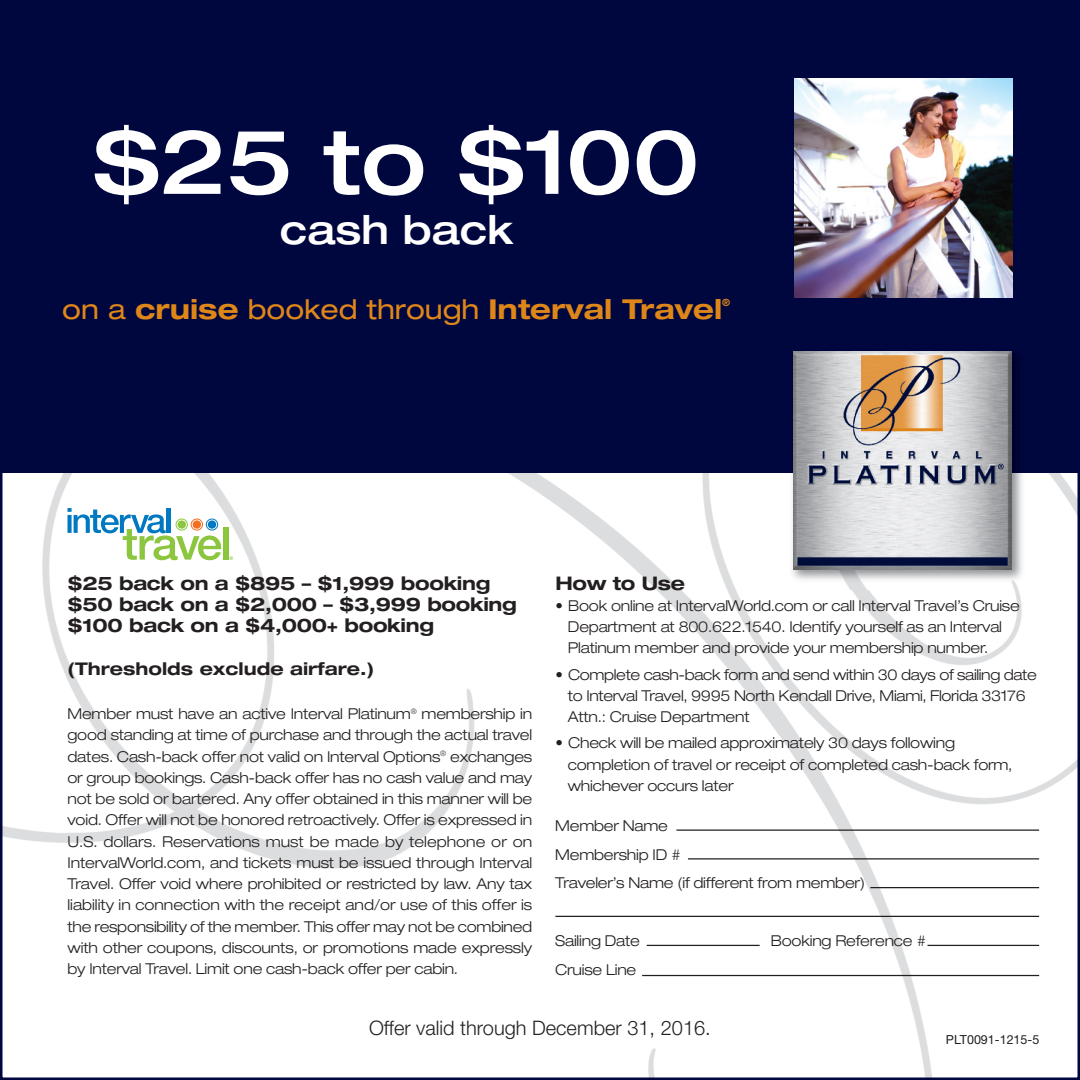
<style>
.page{position:relative;width:1080px;height:1080px;background:#fff}
.page>*{position:absolute;margin:0;border:0;box-sizing:border-box;transform-origin:0 0}
.t1{font:500 expanded 90px "Helvetica Neue";color:#fff}
.t2{font:500 expanded 40px "Helvetica Neue";color:#fff}
.t3{font:700 expanded 27.5px "Helvetica Neue";color:#df8619}
.t4{font:300 20px "Helvetica Neue";color:#231f20}
.t5{font:700 expanded 18.75px/21.2px "Helvetica Neue";letter-spacing:-.015em;color:#231f20}
.t6{font:700 expanded 17.5px "Helvetica Neue";color:#231f20}
.t7{font:300 expanded 15px/21.2px "Helvetica Neue";letter-spacing:-.015em;color:#231f20}
.t8{font:12.5px "Helvetica Neue";color:#231f20}
.t9{font:700 expanded 10px "Helvetica Neue";color:#df8619}
.s1{font-weight:400}
</style>
<div class="page">
<img style="left:3px;top:472px;width:1074px;height:605px">
<div style="left:0;top:0;width:1080px;height:472px;background:#00073f"></div>
<img style="left:784px;top:351px;width:248px;height:238px">
<img style="left:794px;top:351px;width:218px;height:218px">
<svg style="left:998px;top:464px;width:6px;height:5px"></svg>
<img style="left:794px;top:79px;width:218px;height:218px">
<svg style="left:229px;top:556px;width:4px;height:4px"></svg>
<svg style="left:68px;top:508px;width:154px;height:52px"></svg>
<div style="left:223px;top:527px;width:5px;height:33px;background:#8bc63e"></div>
<hr style="left:676px;top:830px;width:363px;height:1px;background:#231f20">
<hr style="left:688px;top:858px;width:351px;height:2px;background:#231f20">
<hr style="left:870px;top:887px;width:169px;height:1px;background:#231f20">
<hr style="left:555px;top:916px;width:484px;height:1px;background:#231f20">
<hr style="left:647px;top:945px;width:113px;height:1px;background:#231f20">
<hr style="left:928px;top:945px;width:111px;height:1px;background:#231f20">
<hr style="left:642px;top:975px;width:397px;height:1px;background:#231f20">
<h1 class="t1" style="left:93px;top:130px;width:608px">$25 to $100</h1>
<h2 class="t2" style="left:280px;top:215px;width:234px">cash back</h2>
<h3 class="t3" style="left:62px;top:299px;width:661px"><span class="s1">on a</span> cruise <span class="s1">booked through</span> Interval Travel</h3>
<p class="t9" style="left:722px;top:299px;width:10px">®</p>
<p class="t5" style="left:68px;top:574px;width:451px">$25 back on a $895 – $1,999 booking $50 back on a $2,000 – $3,999 booking $100 back on a $4,000+ booking</p>
<p class="t6" style="left:68px;top:662px;width:308px">(Thresholds exclude airfare.)</p>
<p class="t7" style="left:67px;top:705px;width:466px;text-align:justify">Member must have an active Interval Platinum<sup>®</sup> membership in good standing at time of purchase and through the actual travel dates. Cash-back offer not valid on Interval Options<sup>®</sup> exchanges or group bookings. Cash-back offer has no cash value and may not be sold or bartered. Any offer obtained in this manner will be void. Offer will not be honored retroactively. Offer is expressed in U.S. dollars. Reservations must be made by telephone or on IntervalWorld.com, and tickets must be issued through Interval Travel. Offer void where prohibited or restricted by law. Any tax liability in connection with the receipt and/or use of this offer is the responsibility of the member. This offer may not be combined with other coupons, discounts, or promotions made expressly by Interval Travel. Limit one cash-back offer per cabin.</p>
<p class="t5" style="left:555px;top:574px;width:131px">How to Use</p>
<p class="t7" style="left:568px;top:596px;width:453px;text-indent:-12px">• Book online at IntervalWorld.com or call Interval Travel’s Cruise<br>Department at 800.622.1540. Identify yourself as an Interval<br>Platinum member and provide your membership number.</p>
<p class="t7" style="left:568px;top:665px;width:471px;text-indent:-12px">• Complete cash-back form and send within 30 days of sailing date to Interval Travel, 9995 North Kendall Drive, Miami, Florida 33176<br>Attn.: Cruise Department</p>
<p class="t7" style="left:568px;top:734px;width:446px;text-indent:-12px">• Check will be mailed approximately 30 days following completion of travel or receipt of completed cash-back form, whichever occurs later</p>
<p class="t7" style="left:555px;top:813px;width:311px;line-height:28.8px">Member Name<br>Membership ID #<br>Traveler’s Name (if different from member)</p>
<p class="t7" style="left:555px;top:931px;width:86px">Sailing Date</p>
<p class="t7" style="left:771px;top:931px;width:157px">Booking Reference #</p>
<p class="t7" style="left:555px;top:960px;width:83px">Cruise Line</p>
<h3 class="t4" style="left:369px;top:1021px;width:343px">Offer valid through December 31, 2016.</h3>
<p class="t8" style="left:946px;top:1035px;width:95px">PLT0091-1215-5</p>
</div>
